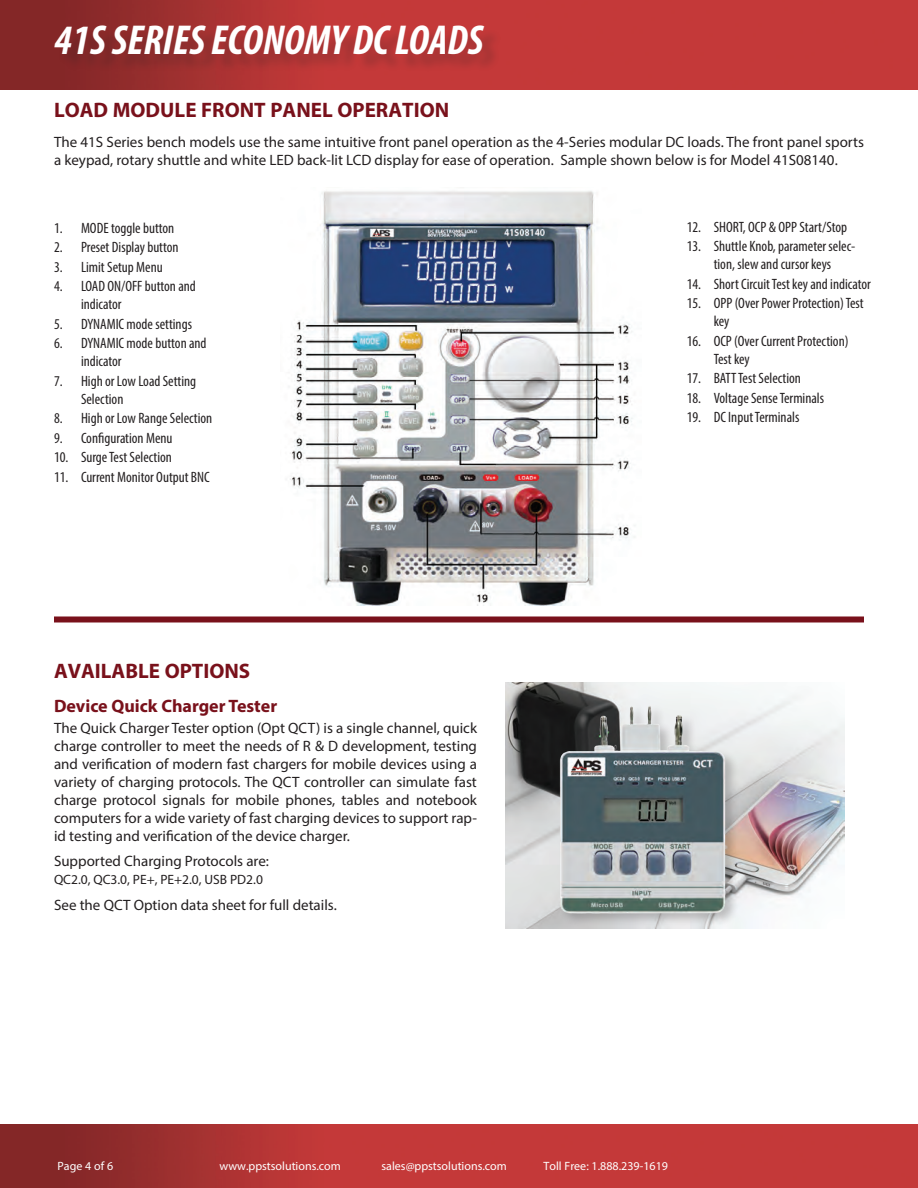
<style>
.page{position:relative;width:918px;height:1188px;background:#fff}
.page>*{position:absolute;margin:0;border:0;box-sizing:border-box;transform-origin:0 0}
.t1{font:italic 700 condensed 42px "Myriad Pro";color:#fff}
.t2{font:700 21px "Myriad Pro";color:#79111b}
.t3{font:700 18px "Myriad Pro";color:#79111b}
.t4{font:15px/18px "Myriad Pro";color:#231f20}
.t5{font:condensed 15px/18px "Myriad Pro";color:#231f20}
.t6{font:13.5px "Myriad Pro";color:#231f20}
.t7{font:12px "Myriad Pro";color:#fff}
</style>
<div class="page">
<img style="left:0;top:0;width:918px;height:90px">
<div style="left:58px;top:28px;width:444px;height:44px;background:#231f20;opacity:.25"></div>
<img style="left:0;top:1125px;width:918px;height:63px">
<img style="left:506px;top:682px;width:338px;height:247px">
<img style="left:548px;top:697px;width:190px;height:230px">
<div style="left:54px;top:616px;width:810px;height:6px;background:#79111b"></div>
<img style="left:290px;top:191px;width:345px;height:415px">
<p class="t1" style="left:54px;top:14px;width:431px">41S SERIES ECONOMY DC LOADS</p>
<p class="t2" style="left:54px;top:96px;width:397px">LOAD MODULE FRONT PANEL OPERATION</p>
<p class="t4" style="left:54px;top:132px;width:812px">The 41S Series bench models use the same intuitive front panel operation as the 4-Series modular DC loads. The front panel sports a keypad, rotary shuttle and white LED back-lit LCD display for ease of operation. Sample shown below is for Model 41S08140.</p>
<p class="t5" style="left:54px;top:218px;width:122px">1. MODE toggle button</p>
<p class="t5" style="left:54px;top:238px;width:126px">2. Preset Display button</p>
<p class="t5" style="left:54px;top:257px;width:110px">3. Limit Setup Menu</p>
<p class="t5" style="left:81px;top:277px;width:116px;text-indent:-27px">4. LOAD ON/OFF button and indicator</p>
<p class="t5" style="left:54px;top:314px;width:140px">5. DYNAMIC mode settings</p>
<p class="t5" style="left:81px;top:334px;width:127px;text-indent:-27px">6. DYNAMIC mode button and indicator</p>
<p class="t5" style="left:81px;top:371px;width:117px;text-indent:-27px">7. High or Low Load Setting<br>Selection</p>
<p class="t5" style="left:54px;top:409px;width:160px">8. High or Low Range Selection</p>
<p class="t5" style="left:54px;top:428px;width:120px">9. Configuration Menu</p>
<p class="t5" style="left:54px;top:448px;width:120px">10. Surge Test Selection</p>
<p class="t5" style="left:54px;top:467px;width:157px">11. Current Monitor Output BNC</p>
<p class="t2" style="left:54px;top:657px;width:198px">AVAILABLE OPTIONS</p>
<p class="t3" style="left:54px;top:694px;width:225px">Device Quick Charger Tester</p>
<p class="t4" style="left:54px;top:718px;width:425px;text-align:justify">The Quick Charger Tester option (Opt QCT) is a single channel, quick charge controller to meet the needs of R &amp; D development, testing and verification of modern fast chargers for mobile devices using a variety of charging protocols. The QCT controller can simulate fast charge protocol signals for mobile phones, tables and notebook computers for a wide variety of fast charging devices to support rap&shy;id testing and verification of the device charger.</p>
<p class="t4" style="left:54px;top:852px;width:216px">Supported Charging Protocols are:</p>
<p class="t6" style="left:54px;top:871px;width:210px">QC2.0, QC3.0, PE+, PE+2.0, USB PD2.0</p>
<p class="t4" style="left:54px;top:895px;width:284px">See the QCT Option data sheet for full details.</p>
<p class="t5" style="left:687px;top:218px;width:162px">12. SHORT, OCP &amp; OPP Start/Stop</p>
<p class="t5" style="left:687px;top:237px;width:170px;text-align:center">13. Shuttle Knob, parameter selec&shy;tion, slew and cursor keys</p>
<p class="t5" style="left:687px;top:275px;width:186px">14. Short Circuit Test key and indicator</p>
<p class="t5" style="left:714px;top:294px;width:152px;text-indent:-27px">15. OPP (Over Power Protection) Test key</p>
<p class="t5" style="left:714px;top:332px;width:136px;text-indent:-27px">16. OCP (Over Current Protection)<br>Test key</p>
<p class="t5" style="left:687px;top:369px;width:116px">17. BATT Test Selection</p>
<p class="t5" style="left:687px;top:389px;width:139px">18. Voltage Sense Terminals</p>
<p class="t5" style="left:687px;top:408px;width:114px">19. DC Input Terminals</p>
<p class="t7" style="left:58px;top:1159px;width:57px">Page 4 of 6</p>
<p class="t7" style="left:220px;top:1159px;width:123px">www.ppstsolutions.com</p>
<p class="t7" style="left:382px;top:1159px;width:127px">sales@ppstsolutions.com</p>
<p class="t7" style="left:544px;top:1159px;width:126px">Toll Free: 1.888.239-1619</p>
</div>
